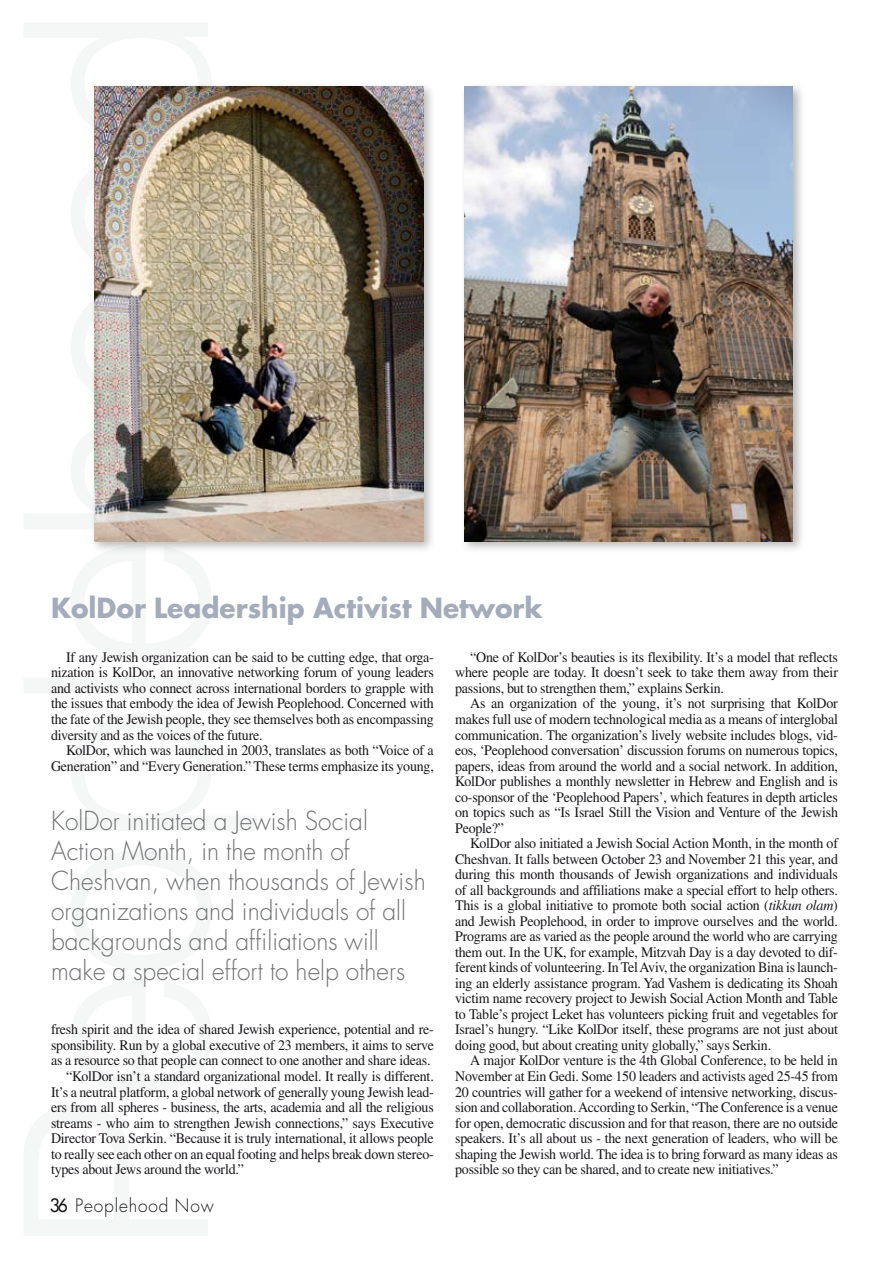
<style>
.page{position:relative;width:872px;height:1263px;background:#fff}
.page>*{position:absolute;margin:0;border:0;box-sizing:border-box;transform-origin:0 0}
.t1{font:700 27px "Futura Std";color:#a4acbb}
.t2{font:300 25.5px/30px "Futura Std";letter-spacing:.005em;color:#707173;scale:.96 1}
.t3{font:300 18px "Futura Std";letter-spacing:.05em;color:#1a171b;scale:.96 1}
.t4{font:14.55px/15.5px "Times LT Std";letter-spacing:-.015em;color:#1a171b;text-align:justify;scale:.96 1}
.s1{font-weight:500}
.s2{font-style:italic}
</style>
<div class="page">
<div style="left:90px;top:82px;width:347px;height:473px;background:#1a171b;opacity:.3"></div>
<img style="left:95px;top:86px;width:328px;height:455px">
<div style="left:460px;top:82px;width:347px;height:473px;background:#1a171b;opacity:.3"></div>
<img style="left:464px;top:86px;width:328px;height:455px">
<h1 class="t1" style="left:51px;top:590px;width:493px">KolDor Leadership Activist Network</h1>
<p class="t4" style="left:51px;top:649px;width:400px;text-indent:15px">If any Jewish organization can be said to be cutting edge, that orga&shy;nization is KolDor, an innovative networking forum of young leaders and activists who connect across international borders to grapple with the issues that embody the idea of Jewish Peoplehood. Concerned with the fate of the Jewish people, they see themselves both as encompassing diversity and as the voices of the future.</p>
<p class="t4" style="left:51px;top:742px;width:400px;text-align:right">KolDor, which was launched in 2003, translates as both “Voice of a<br>Generation” and “Every Generation.” These terms emphasize its young,</p>
<h2 class="t2" style="left:51px;top:807px;width:392px">KolDor initiated a Jewish Social Action Month, in the month of Cheshvan, when thousands of Jewish organizations and individuals of all backgrounds and affiliations will make a special effort to help others</h2>
<p class="t4" style="left:51px;top:1022px;width:400px">fresh spirit and the idea of shared Jewish experience, potential and re-</p>
<p class="t4" style="left:51px;top:1037px;width:400px">sponsibility. Run by a global executive of 23 members, it aims to serve</p>
<p class="t4" style="left:51px;top:1053px;width:397px">as a resource so that people can connect to one another and share ideas.</p>
<p class="t4" style="left:66px;top:1068px;width:384px">“KolDor isn’t a standard organizational model. It really is different.</p>
<p class="t4" style="left:51px;top:1084px;width:400px">It’s a neutral platform, a global network of generally young Jewish lead-</p>
<p class="t4" style="left:51px;top:1099px;width:400px">ers from all spheres - business, the arts, academia and all the religious</p>
<p class="t4" style="left:51px;top:1115px;width:400px">streams - who aim to strengthen Jewish connections,” says Executive</p>
<p class="t4" style="left:51px;top:1130px;width:400px">Director Tova Serkin. “Because it is truly international, it allows people</p>
<p class="t4" style="left:51px;top:1146px;width:400px">to really see each other on an equal footing and helps break down stereo-</p>
<p class="t4" style="left:51px;top:1161px;width:202px">types about Jews around the world.”</p>
<p class="t3" style="left:50px;top:1194px;width:172px"><span class="s1">36</span> Peoplehood Now</p>
<p class="t4" style="left:455px;top:649px;width:400px;text-indent:15px">“One of KolDor’s beauties is its flexibility. It’s a model that reflects where people are today. It doesn’t seek to take them away from their passions, but to strengthen them,” explains Serkin.</p>
<p class="t4" style="left:455px;top:696px;width:400px;text-indent:15px">As an organization of the young, it’s not surprising that KolDor makes full use of modern technological media as a means of interglobal communication. The organization’s lively website includes blogs, vid&shy;eos, ‘Peoplehood conversation’ discussion forums on numerous topics, papers, ideas from around the world and a social network. In addition, KolDor publishes a monthly newsletter in Hebrew and English and is co-sponsor of the ‘Peoplehood Papers’, which features in depth articles on topics such as “Is Israel Still the Vision and Venture of the Jewish People?”</p>
<p class="t4" style="left:455px;top:835px;width:400px;text-indent:15px">KolDor also initiated a Jewish Social Action Month, in the month of Cheshvan. It falls between October 23 and November 21 this year, and during this month thousands of Jewish organizations and individuals of all backgrounds and affiliations make a special effort to help others.<br>This is a global initiative to promote both social action (<span class="s2">tikkun olam</span>) and Jewish Peoplehood, in order to improve ourselves and the world.<br>Programs are as varied as the people around the world who are carrying them out. In the UK, for example, Mitzvah Day is a day devoted to dif&shy;ferent kinds of volunteering. In Tel Aviv, the organization Bina is launch&shy;ing an elderly assistance program. Yad Vashem is dedicating its Shoah victim name recovery project to Jewish Social Action Month and Table to Table’s project Leket has volunteers picking fruit and vegetables for Israel’s hungry. “Like KolDor itself, these programs are not just about doing good, but about creating unity globally,” says Serkin.</p>
<p class="t4" style="left:455px;top:1053px;width:400px;text-indent:15px">A major KolDor venture is the 4th Global Conference, to be held in November at Ein Gedi. Some 150 leaders and activists aged 25-45 from 20 countries will gather for a weekend of intensive networking, discus&shy;sion and collaboration. According to Serkin, “The Conference is a venue for open, democratic discussion and for that reason, there are no outside speakers. It’s all about us - the next generation of leaders, who will be shaping the Jewish world. The idea is to bring forward as many ideas as possible so they can be shared, and to create new initiatives.”</p>
</div>
